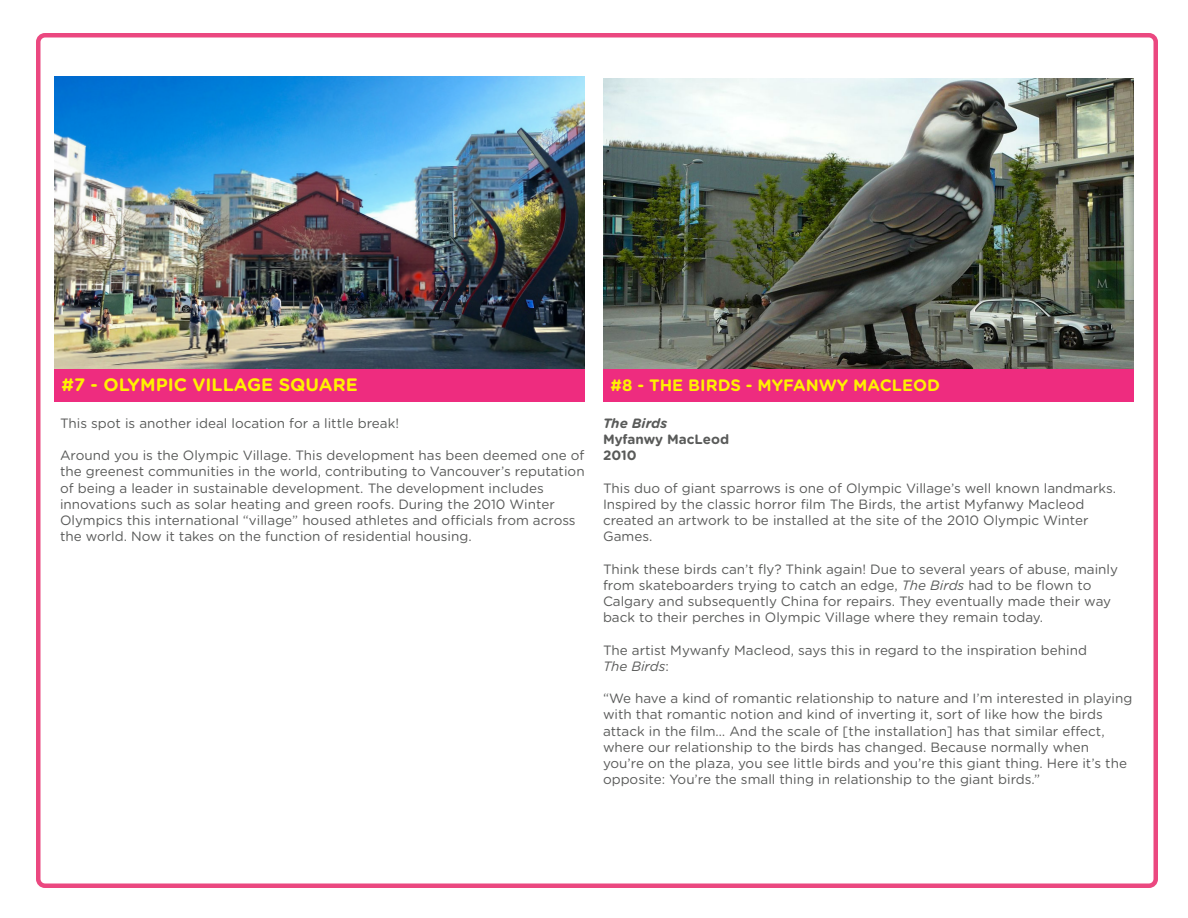
<style>
.page{position:relative;width:1188px;height:918px;background:#fff}
.page>*{position:absolute;margin:0;border:0;box-sizing:border-box;transform-origin:0 0}
.t1{font:700 18px "Gotham Rounded";color:#fff100}
.t2{font:700 16.5px "Gotham Rounded";color:#fff100}
.Paragraph_Style_1{font:13.5px/16.2px "Gotham Rounded";color:#595a59}
.Paragraph_Style_1-2{font:700 13.5px "Gotham Rounded";color:#595a59}
.Paragraph_Style_1-3{font:italic 700 13.5px "Gotham Rounded";color:#595a59}
.s1{font-style:italic}
</style>
<div class="page">
<div style="left:36px;top:33px;width:1122px;height:855px;border:4px solid #eb4880;border-radius:7px"></div>
<img style="left:603px;top:78px;width:531px;height:291px">
<img style="left:54px;top:76px;width:531px;height:293px">
<div style="left:603px;top:369px;width:531px;height:33px;background:#ee2c7f"></div>
<div style="left:54px;top:369px;width:531px;height:33px;background:#ee2c7f"></div>
<p class="t1" style="left:62px;top:371px;width:298px">#7 - OLYMPIC VILLAGE SQUARE</p>
<p class="t2" style="left:610px;top:373px;width:331px">#8 - THE BIRDS - MYFANWY MACLEOD</p>
<p class="Paragraph_Style_1" style="left:60px;top:414px;width:341px">This spot is another ideal location for a little break!</p>
<p class="Paragraph_Style_1" style="left:60px;top:447px;width:526px">Around you is the Olympic Village. This development has been deemed one of the greenest communities in the world, contributing to Vancouver’s reputation of being a leader in sustainable development. The development includes innovations such as solar heating and green roofs. During the 2010 Winter Olympics this international “village” housed athletes and officials from across the world. Now it takes on the function of residential housing.</p>
<p class="Paragraph_Style_1-3" style="left:603px;top:413px;width:66px">The Birds</p>
<p class="Paragraph_Style_1-2" style="left:603px;top:429px;width:128px">Myfanwy MacLeod</p>
<p class="Paragraph_Style_1-2" style="left:603px;top:446px;width:35px">2010</p>
<p class="Paragraph_Style_1" style="left:603px;top:479px;width:515px">This duo of giant sparrows is one of Olympic Village’s well known landmarks.<br>Inspired by the classic horror film The Birds, the artist Myfanwy Macleod created an artwork to be installed at the site of the 2010 Olympic Winter Games.</p>
<p class="Paragraph_Style_1" style="left:603px;top:560px;width:517px">Think these birds can’t fly? Think again! Due to several years of abuse, mainly from skateboarders trying to catch an edge, <span class="s1">The Birds</span> had to be flown to Calgary and subsequently China for repairs. They eventually made their way back to their perches in Olympic Village where they remain today.</p>
<p class="Paragraph_Style_1" style="left:603px;top:641px;width:485px">The artist Mywanfy Macleod, says this in regard to the inspiration behind<br><span class="s1">The Birds</span>:</p>
<p class="Paragraph_Style_1" style="left:603px;top:690px;width:531px">“We have a kind of romantic relationship to nature and I’m interested in playing with that romantic notion and kind of inverting it, sort of like how the birds attack in the film… And the scale of [the installation] has that similar effect, where our relationship to the birds has changed. Because normally when you’re on the plaza, you see little birds and you’re this giant thing. Here it’s the opposite: You’re the small thing in relationship to the giant birds.”</p>
</div>
